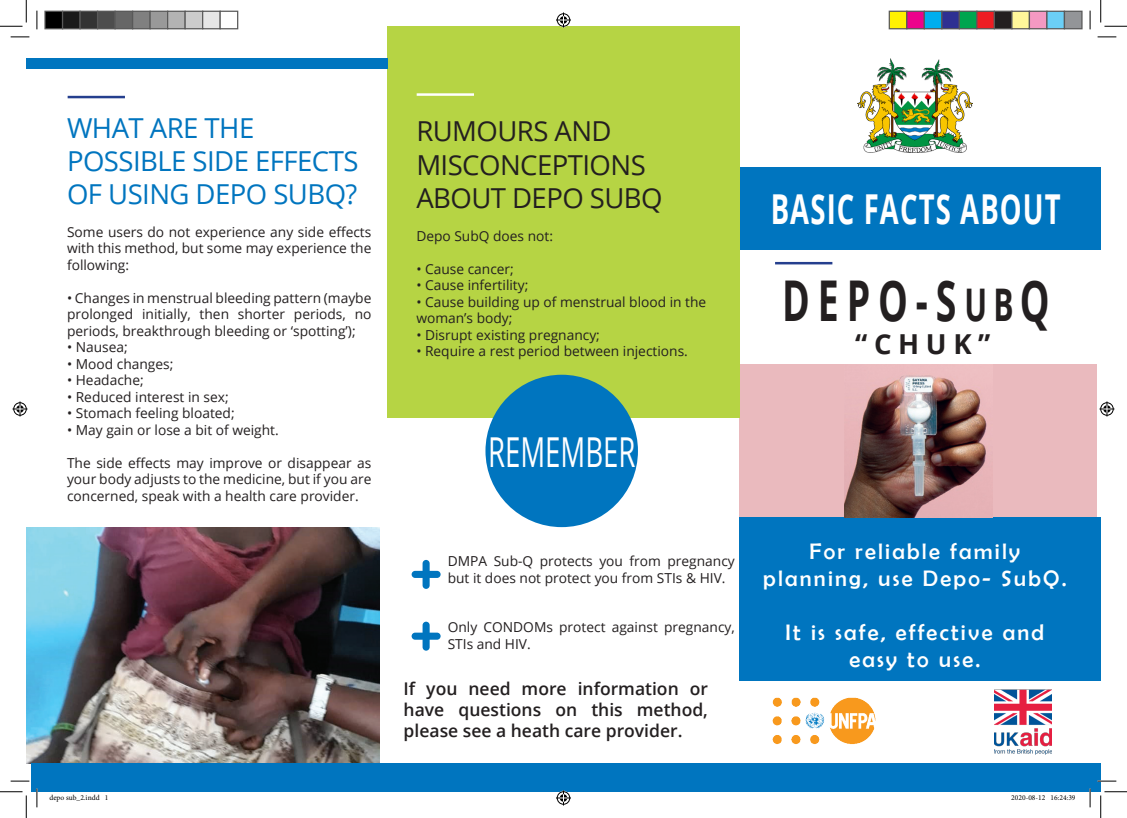
<style>
.page{position:relative;width:1127px;height:818px;background:#fff}
.page>*{position:absolute;margin:0;border:0;box-sizing:border-box;transform-origin:0 0}
.t1{font:700 56.25px "Open Sans";color:#231f20;scale:.67 1}
.t2{font:700 41.25px "Open Sans";letter-spacing:.04em;color:#fff;scale:.67 1}
.t3{font:41.25px "Open Sans";color:#fff;scale:.67 1}
.t4{font:27.5px/33px "Open Sans";letter-spacing:-.02em;color:#0075bf}
.t5{font:27.5px/33px "Open Sans";letter-spacing:-.02em;color:#231f20}
.t6{font:700 27.5px "Open Sans";color:#231f20}
.t7{font:22.5px/27px "Berlin Sans FB";letter-spacing:.1em;color:#fff;text-align:center}
.t8{font:600 17.5px/21px "Open Sans";color:#231f20;text-align:justify}
.t9{font:13.75px/16.5px "Open Sans";color:#231f20;text-align:justify}
.t10{font:7.5px "Minion Pro";color:#000}
.s1{font-size:45px}
</style>
<div class="page">
<div style="left:739px;top:517px;width:361px;height:163px;background:#0075bf"></div>
<div style="left:717px;top:167px;width:383px;height:82px;background:#0075bf"></div>
<div style="left:739px;top:365px;width:357px;height:152px;background:#eababe"></div>
<img style="left:844px;top:375px;width:143px;height:142px">
<div style="left:387px;top:26px;width:352px;height:391px;background:#b6d444"></div>
<div style="left:26px;top:58px;width:361px;height:11px;background:#0075bf"></div>
<div style="left:485px;top:375px;width:152px;height:152px;background:#0075bf;border-radius:50%"></div>
<hr style="left:774px;top:262px;width:58px;height:2px;background:#253f8e">
<img style="left:739px;top:680px;width:141px;height:65px">
<img style="left:994px;top:689px;width:57px;height:65px">
<hr style="left:416px;top:93px;width:58px;height:3px;background:#fff">
<img style="left:857px;top:58px;width:115px;height:94px">
<hr style="left:68px;top:96px;width:57px;height:2px;background:#253f8e">
<svg style="left:411px;top:560px;width:29px;height:29px"></svg>
<svg style="left:411px;top:622px;width:29px;height:29px"></svg>
<img style="left:26px;top:527px;width:353px;height:237px">
<div style="left:32px;top:763px;width:1068px;height:29px;background:#0075bf"></div>
<svg style="left:11px;top:36px;width:18px;height:2px"></svg>
<svg style="left:1097px;top:36px;width:18px;height:2px"></svg>
<svg style="left:11px;top:780px;width:18px;height:2px"></svg>
<svg style="left:1097px;top:780px;width:18px;height:2px"></svg>
<svg style="left:36px;top:11px;width:2px;height:18px"></svg>
<svg style="left:36px;top:788px;width:2px;height:19px"></svg>
<svg style="left:1089px;top:11px;width:1px;height:18px"></svg>
<svg style="left:1089px;top:788px;width:1px;height:19px"></svg>
<svg style="left:0;top:0;width:27px;height:27px"></svg>
<svg style="left:0;top:791px;width:27px;height:27px"></svg>
<svg style="left:1100px;top:0;width:26px;height:27px"></svg>
<svg style="left:1100px;top:791px;width:26px;height:27px"></svg>
<svg style="left:556px;top:13px;width:15px;height:15px"></svg>
<svg style="left:556px;top:790px;width:15px;height:15px"></svg>
<svg style="left:13px;top:401px;width:15px;height:15px"></svg>
<svg style="left:1099px;top:401px;width:15px;height:15px"></svg>
<div style="left:45px;top:11px;width:18px;height:18px;background:#000"></div>
<div style="left:44px;top:11px;width:19px;height:18px;border:1px solid #595959"></div>
<div style="left:63px;top:11px;width:17px;height:18px;background:#1a1a1a"></div>
<div style="left:62px;top:11px;width:19px;height:18px;border:1px solid #595959"></div>
<div style="left:80px;top:11px;width:18px;height:18px;background:#333"></div>
<div style="left:79px;top:11px;width:19px;height:18px;border:1px solid #595959"></div>
<div style="left:98px;top:11px;width:17px;height:18px;background:#4d4d4d"></div>
<div style="left:97px;top:11px;width:19px;height:18px;border:1px solid #595959"></div>
<div style="left:115px;top:11px;width:18px;height:18px;background:#666"></div>
<div style="left:114px;top:11px;width:19px;height:18px;border:1px solid #595959"></div>
<div style="left:133px;top:11px;width:17px;height:18px;background:#808080"></div>
<div style="left:132px;top:11px;width:19px;height:18px;border:1px solid #595959"></div>
<div style="left:150px;top:11px;width:18px;height:18px;background:#999"></div>
<div style="left:149px;top:11px;width:19px;height:18px;border:1px solid #595959"></div>
<div style="left:168px;top:11px;width:17px;height:18px;background:#b3b3b3"></div>
<div style="left:167px;top:11px;width:19px;height:18px;border:1px solid #595959"></div>
<div style="left:185px;top:11px;width:18px;height:18px;background:#ccc"></div>
<div style="left:184px;top:11px;width:19px;height:18px;border:1px solid #595959"></div>
<div style="left:203px;top:11px;width:17px;height:18px;background:#e6e6e6"></div>
<div style="left:202px;top:11px;width:19px;height:18px;border:1px solid #595959"></div>
<div style="left:219px;top:11px;width:19px;height:18px;border:1px solid #595959"></div>
<div style="left:889px;top:11px;width:17px;height:18px;background:#fff101"></div>
<div style="left:888px;top:11px;width:19px;height:18px;border:1px solid #595959"></div>
<div style="left:906px;top:11px;width:18px;height:18px;background:#ed028c"></div>
<div style="left:905px;top:11px;width:19px;height:18px;border:1px solid #595959"></div>
<div style="left:924px;top:11px;width:17px;height:18px;background:#00aeef"></div>
<div style="left:923px;top:11px;width:19px;height:18px;border:1px solid #595959"></div>
<div style="left:941px;top:11px;width:18px;height:18px;background:#2e3092"></div>
<div style="left:940px;top:11px;width:19px;height:18px;border:1px solid #595959"></div>
<div style="left:959px;top:11px;width:17px;height:18px;background:#00a54f"></div>
<div style="left:958px;top:11px;width:19px;height:18px;border:1px solid #595959"></div>
<div style="left:976px;top:11px;width:18px;height:18px;background:#ee1d23"></div>
<div style="left:975px;top:11px;width:19px;height:18px;border:1px solid #595959"></div>
<div style="left:994px;top:11px;width:17px;height:18px;background:#231f20"></div>
<div style="left:993px;top:11px;width:19px;height:18px;border:1px solid #595959"></div>
<div style="left:1011px;top:11px;width:18px;height:18px;background:#fff79a"></div>
<div style="left:1010px;top:11px;width:19px;height:18px;border:1px solid #595959"></div>
<div style="left:1029px;top:11px;width:17px;height:18px;background:#f499c2"></div>
<div style="left:1028px;top:11px;width:19px;height:18px;border:1px solid #595959"></div>
<div style="left:1046px;top:11px;width:18px;height:18px;background:#6bcff6"></div>
<div style="left:1045px;top:11px;width:19px;height:18px;border:1px solid #595959"></div>
<div style="left:1064px;top:11px;width:17px;height:18px;background:#939598"></div>
<div style="left:1063px;top:11px;width:19px;height:18px;border:1px solid #595959"></div>
<p class="t4" style="left:67px;top:110px;width:293px">WHAT ARE THE<br>POSSIBLE SIDE EFFECTS<br>OF USING DEPO SUBQ?</p>
<p class="t9" style="left:67px;top:223px;width:306px">Some users do not experience any side effects with this method, but some may experience the following:</p>
<p class="t9" style="left:67px;top:289px;width:306px">• Changes in menstrual bleeding pattern (maybe prolonged initially, then shorter periods, no periods, breakthrough bleeding or ‘spotting’);</p>
<p class="t9" style="left:67px;top:339px;width:62px">• Nausea;</p>
<p class="t9" style="left:67px;top:355px;width:108px">• Mood changes;</p>
<p class="t9" style="left:67px;top:372px;width:78px">• Headache;</p>
<p class="t9" style="left:67px;top:388px;width:163px">• Reduced interest in sex;</p>
<p class="t9" style="left:67px;top:405px;width:169px">• Stomach feeling bloated;</p>
<p class="t9" style="left:67px;top:421px;width:213px">• May gain or lose a bit of weight.</p>
<p class="t9" style="left:67px;top:454px;width:306px">The side effects may improve or disappear as your body adjusts to the medicine, but if you are concerned, speak with a health care provider.</p>
<p class="t5" style="left:416px;top:114px;width:248px">RUMOURS AND<br>MISCONCEPTIONS<br>ABOUT DEPO SUBQ</p>
<p class="t9" style="left:416px;top:227px;width:138px">Depo SubQ does not:</p>
<p class="t9" style="left:416px;top:260px;width:99px">• Cause cancer;</p>
<p class="t9" style="left:416px;top:276px;width:113px">• Cause infertility;</p>
<p class="t9" style="left:416px;top:293px;width:291px">• Cause building up of menstrual blood in the woman’s body;</p>
<p class="t9" style="left:416px;top:326px;width:185px">• Disrupt existing pregnancy;</p>
<p class="t9" style="left:416px;top:342px;width:273px">• Require a rest period between injections.</p>
<p class="t2" style="left:770px;top:179px;width:434px">BASIC FACTS ABOUT</p>
<p class="t1" style="left:782px;top:261px;width:401px">DEPO-S<span class="s1">UB</span>Q</p>
<p class="t6" style="left:855px;top:324px;width:137px">“CHUK”</p>
<p class="t3" style="left:488px;top:424px;width:221px">REMEMBER</p>
<p class="t9" style="left:447px;top:552px;width:288px">DMPA Sub-Q protects you from pregnancy but it does not protect you from STIs &amp; HIV.</p>
<p class="t9" style="left:447px;top:618px;width:288px">Only CONDOMs protect against pregnancy,<br>STIs and HIV.</p>
<p class="t8" style="left:403px;top:677px;width:306px">If you need more information or have questions on this method, please see a heath care provider.</p>
<p class="t7" style="left:762px;top:537px;width:305px">For reliable family planning, use Depo- SubQ.</p>
<p class="t7" style="left:785px;top:618px;width:260px">It is safe, effective and easy to use.</p>
<p class="t10" style="left:49px;top:792px;width:60px">depo sub_2.indd 1</p>
<p class="t10" style="left:1010px;top:792px;width:66px">2020-08-12 16:24:39</p>
</div>
